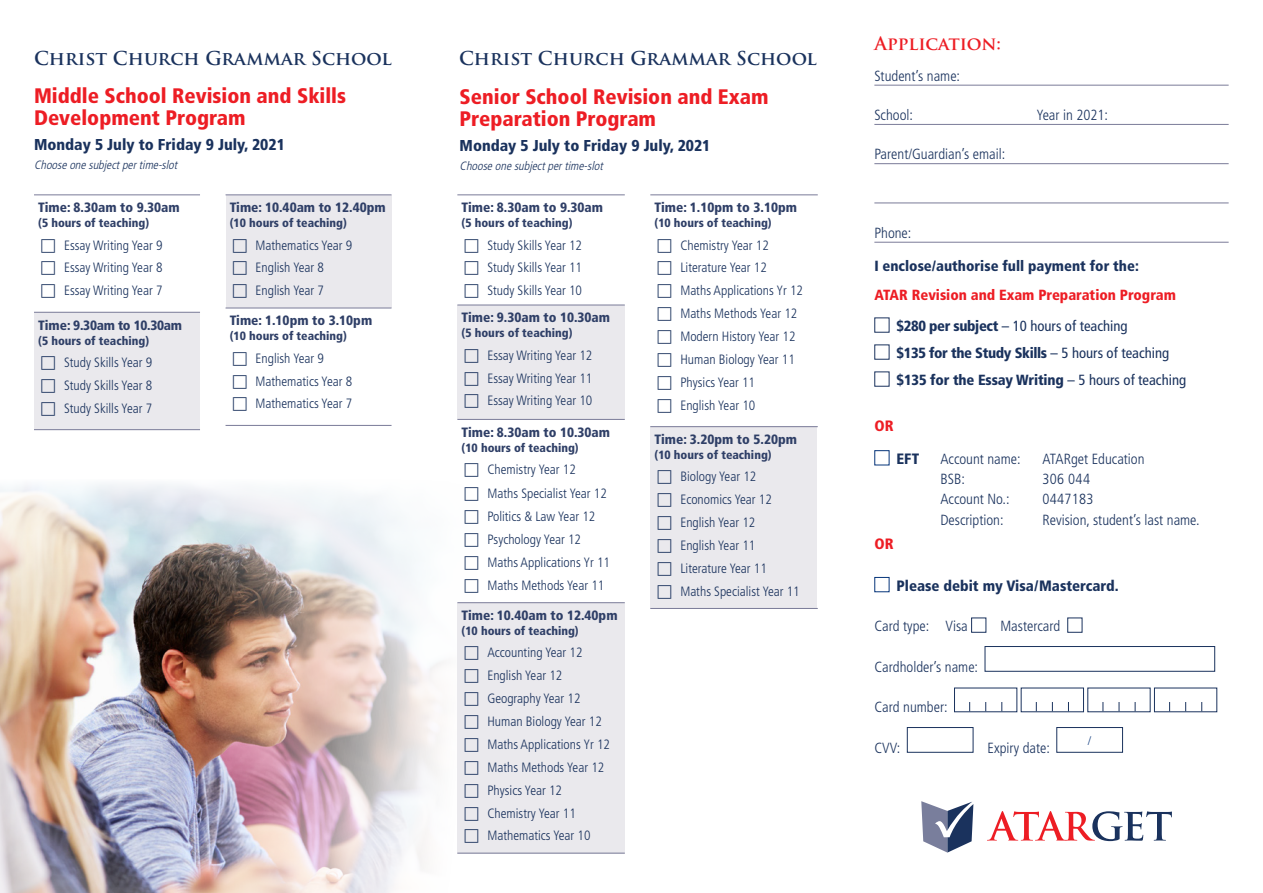
<style>
.page{position:relative;width:1263px;height:893px;background:#fff}
.page>*{position:absolute;margin:0;border:0;box-sizing:border-box;transform-origin:0 0}
.t1{font:900 condensed 21px/22.5px "Frutiger";color:#ed1d24}
.t2{font:700 18.6px "Trajan Pro";color:#1a325d}
.t3{font:700 18px "Trajan Pro";color:#ed1d24}
.t4{font:900 condensed 15.75px "Frutiger";color:#1a325d}
.t5{font:900 condensed 15px "Frutiger";color:#1a325d}
.t6{font:900 condensed 15px "Frutiger";color:#ed1d24}
.t7{font:300 condensed 14.7px "Frutiger";color:#1a325d}
.t8{font:900 condensed 14.7px/27px "Frutiger";letter-spacing:-.01em;color:#1a325d}
.t9{font:900 condensed 14.7px/31.2px "Frutiger";color:#ed1d24}
.t10{font:300 condensed 14.7px "Frutiger";letter-spacing:.02em;color:#1a325d}
.t11{font:300 condensed 13.5px/23px "Frutiger";color:#1a325d}
.t12{font:900 condensed 13.5px "Frutiger";color:#2f3f67}
.t13{font:900 condensed 13.5px "Frutiger";letter-spacing:-.02em;color:#2f3f67}
.t14{font:12.75px "Times";color:#06357a}
.t15{font:900 condensed 12px "Frutiger";color:#2f3f67}
.t16{font:italic 300 condensed 12px "Frutiger";color:#1a325d}
.s1{color:#1a325d}
.s2{font-weight:400;color:#1a325d}
.s3{font-weight:400}
</style>
<div class="page">
<img style="left:0;top:483px;width:441px;height:410px">
<svg style="left:921px;top:801px;width:52px;height:52px"></svg>
<svg style="left:987px;top:811px;width:185px;height:30px"></svg>
<hr style="left:874px;top:85px;width:354px;height:1px;background:#7a7b98">
<hr style="left:874px;top:124px;width:354px;height:1px;background:#7a7b98">
<hr style="left:874px;top:163px;width:354px;height:1px;background:#7a7b98">
<hr style="left:874px;top:203px;width:354px;height:1px;background:#7a7b98">
<hr style="left:874px;top:242px;width:354px;height:1px;background:#7a7b98">
<div style="left:874px;top:577px;width:15px;height:15px;background:#fff;border:1px solid #06357a"></div>
<div style="left:971px;top:618px;width:15px;height:15px;border:1px solid #1a325d"></div>
<div style="left:1067px;top:618px;width:15px;height:15px;border:1px solid #1a325d"></div>
<div style="left:985px;top:646px;width:230px;height:26px;border:1px solid #1a325d"></div>
<div style="left:907px;top:727px;width:66px;height:26px;border:1px solid #1a325d"></div>
<div style="left:1056px;top:727px;width:67px;height:26px;border:1px solid #1a325d"></div>
<div style="left:226px;top:195px;width:166px;height:113px;background:#eae9ed"></div>
<div style="left:34px;top:312px;width:166px;height:117px;background:#eae9ed"></div>
<hr style="left:34px;top:194px;width:166px;height:1px;background:#7a7b98">
<hr style="left:34px;top:312px;width:166px;height:1px;background:#7a7b98">
<hr style="left:34px;top:429px;width:166px;height:1px;background:#7a7b98">
<hr style="left:226px;top:194px;width:165px;height:1px;background:#7a7b98">
<hr style="left:226px;top:308px;width:165px;height:1px;background:#7a7b98">
<hr style="left:226px;top:425px;width:165px;height:1px;background:#7a7b98">
<div style="left:457px;top:305px;width:168px;height:114px;background:#eae9ed"></div>
<div style="left:457px;top:603px;width:168px;height:250px;background:#eae9ed"></div>
<div style="left:651px;top:426px;width:166px;height:183px;background:#eae9ed"></div>
<hr style="left:457px;top:194px;width:168px;height:1px;background:#7a7b98">
<hr style="left:457px;top:305px;width:168px;height:1px;background:#7a7b98">
<hr style="left:457px;top:419px;width:168px;height:1px;background:#7a7b98">
<hr style="left:457px;top:602px;width:168px;height:1px;background:#7a7b98">
<hr style="left:457px;top:853px;width:168px;height:1px;background:#7a7b98">
<hr style="left:650px;top:194px;width:168px;height:1px;background:#7a7b98">
<hr style="left:650px;top:426px;width:168px;height:1px;background:#7a7b98">
<hr style="left:650px;top:608px;width:168px;height:1px;background:#7a7b98">
<h2 class="t2" style="left:34px;top:46px;width:359px">Christ Church Grammar School</h2>
<h2 class="t2" style="left:459px;top:46px;width:359px">Christ Church Grammar School</h2>
<h1 class="t1" style="left:34px;top:84px;width:314px">Middle School Revision and Skills<br>Development Program</h1>
<p class="t4" style="left:34px;top:135px;width:252px">Monday 5 July to Friday 9 July, 2021</p>
<p class="t16" style="left:34px;top:158px;width:148px">Chooseonesubjectpertime-slot</p>
<h1 class="t1" style="left:460px;top:85px;width:310px">Senior School Revision and Exam<br>Preparation Program</h1>
<p class="t4" style="left:460px;top:136px;width:252px">Monday 5 July to Friday 9 July, 2021</p>
<p class="t16" style="left:460px;top:159px;width:148px">Chooseonesubjectpertime-slot</p>
<p class="t12" style="left:38px;top:199px;width:143px">Time: 8.30am to 9.30am</p>
<p class="t15" style="left:38px;top:216px;width:112px">(5 hours of teaching)</p>
<p class="t11" style="left:64px;top:234px;width:100px;text-align:justify">Essay Writing Year 9<br>Essay Writing Year 8<br>Essay Writing Year 7</p>
<p class="t13" style="left:38px;top:317px;width:145px">Time: 9.30am to 10.30am</p>
<p class="t15" style="left:38px;top:333px;width:112px">(5 hours of teaching)</p>
<p class="t11" style="left:64px;top:351px;width:90px;text-align:justify">Study Skills Year 9<br>Study Skills Year 8<br>Study Skills Year 7</p>
<p class="t12" style="left:230px;top:199px;width:158px">Time: 10.40am to 12.40pm</p>
<p class="t15" style="left:230px;top:216px;width:119px">(10 hours of teaching)</p>
<p class="t11" style="left:256px;top:234px;width:98px">Mathematics Year 9<br>English Year 8<br>English Year 7</p>
<p class="t12" style="left:230px;top:313px;width:144px">Time: 1.10pm to 3.10pm</p>
<p class="t15" style="left:230px;top:329px;width:119px">(10 hours of teaching)</p>
<p class="t11" style="left:256px;top:347px;width:98px">English Year 9<br>Mathematics Year 8<br>Mathematics Year 7</p>
<p class="t12" style="left:462px;top:199px;width:143px">Time: 8.30am to 9.30am</p>
<p class="t15" style="left:462px;top:216px;width:112px">(5 hours of teaching)</p>
<p class="t11" style="left:487px;top:234px;width:96px;text-align:justify">Study Skills Year 12<br>Study Skills Year 11<br>Study Skills Year 10</p>
<p class="t12" style="left:462px;top:310px;width:150px">Time: 9.30am to 10.30am</p>
<p class="t15" style="left:462px;top:326px;width:112px">(5 hours of teaching)</p>
<p class="t11" style="left:487px;top:344px;width:106px;text-align:justify">Essay Writing Year 12<br>Essay Writing Year 11<br>Essay Writing Year 10</p>
<p class="t12" style="left:462px;top:424px;width:150px">Time: 8.30am to 10.30am</p>
<p class="t15" style="left:462px;top:440px;width:119px">(10 hours of teaching)</p>
<p class="t11" style="left:487px;top:457px;width:121px;line-height:24.5px">Chemistry Year 12<br>Maths Specialist Year 12</p>
<p class="t11" style="left:487px;top:505px;width:124px">Politics &amp; Law Year 12<br>Psychology Year 12<br>Maths Applications Yr 11<br>Maths Methods Year 11</p>
<p class="t12" style="left:462px;top:607px;width:158px">Time: 10.40am to 12.40pm</p>
<p class="t15" style="left:462px;top:624px;width:119px">(10 hours of teaching)</p>
<p class="t11" style="left:487px;top:641px;width:124px">Accounting Year 12<br>English Year 12<br>Geography Year 12<br>Human Biology Year 12<br>Maths Applications Yr 12<br>Maths Methods Year 12<br>Physics Year 12<br>Chemistry Year 11<br>Mathematics Year 10</p>
<p class="t12" style="left:655px;top:199px;width:144px">Time: 1.10pm to 3.10pm</p>
<p class="t15" style="left:655px;top:216px;width:119px">(10 hours of teaching)</p>
<p class="t11" style="left:680px;top:234px;width:124px">Chemistry Year 12<br>Literature Year 12<br>Maths Applications Yr 12<br>Maths Methods Year 12<br>Modern History Year 12<br>Human Biology Year 11<br>Physics Year 11<br>English Year 10</p>
<p class="t12" style="left:655px;top:431px;width:144px">Time: 3.20pm to 5.20pm</p>
<p class="t15" style="left:655px;top:448px;width:119px">(10 hours of teaching)</p>
<p class="t11" style="left:680px;top:465px;width:121px">Biology Year 12<br>Economics Year 12<br>English Year 12<br>English Year 11<br>Literature Year 11<br>Maths Specialist Year 11</p>
<h3 class="t3" style="left:874px;top:32px;width:128px">Application:</h3>
<p class="t7" style="left:874px;top:67px;width:87px">Student’s name:</p>
<p class="t7" style="left:874px;top:106px;width:40px">School:</p>
<p class="t7" style="left:1036px;top:106px;width:73px">Year in 2021:</p>
<p class="t7" style="left:874px;top:146px;width:132px">Parent/Guardian’s email:</p>
<p class="t7" style="left:874px;top:224px;width:39px">Phone:</p>
<p class="t8" style="left:874px;top:252px;width:266px">I enclose/authorise full payment for the:</p>
<p class="t9" style="left:896px;top:279px;width:281px;text-indent:-22px">ATAR Revision and Exam Preparation Program <span class="s1">$280 per subject</span> <span class="s2">– 10 hours of teaching</span></p>
<p class="t8" style="left:896px;top:339px;width:291px">$135 for the Study Skills <span class="s3">– 5 hours of teaching </span>$135 for the Essay Writing <span class="s3">– 5 hours of teaching</span></p>
<p class="t6" style="left:874px;top:417px;width:21px">OR</p>
<p class="t5" style="left:896px;top:450px;width:24px">EFT</p>
<p class="t7" style="left:940px;top:450px;width:82px">Account name:</p>
<p class="t7" style="left:1042px;top:450px;width:104px">ATARget Education</p>
<p class="t7" style="left:940px;top:471px;width:26px">BSB:</p>
<p class="t7" style="left:1042px;top:471px;width:49px">306 044</p>
<p class="t7" style="left:940px;top:491px;width:71px">Account No.:</p>
<p class="t10" style="left:1042px;top:491px;width:53px">0447183</p>
<p class="t7" style="left:940px;top:511px;width:65px">Description:</p>
<p class="t7" style="left:1042px;top:511px;width:159px">Revision, student’s last name.</p>
<p class="t6" style="left:874px;top:535px;width:21px">OR</p>
<p class="t5" style="left:896px;top:576px;width:224px">Please debit my Visa/Mastercard.</p>
<p class="t7" style="left:874px;top:618px;width:95px">Card type: Visa</p>
<p class="t7" style="left:1000px;top:618px;width:61px">Mastercard</p>
<p class="t7" style="left:874px;top:658px;width:105px">Cardholder’s name:</p>
<p class="t7" style="left:874px;top:699px;width:75px">Card number:</p>
<p class="t7" style="left:874px;top:739px;width:28px">CVV:</p>
<p class="t7" style="left:987px;top:739px;width:64px">Expiry date:</p>
<p class="t14" style="left:1088px;top:729px;width:5px">/</p>
</div>
